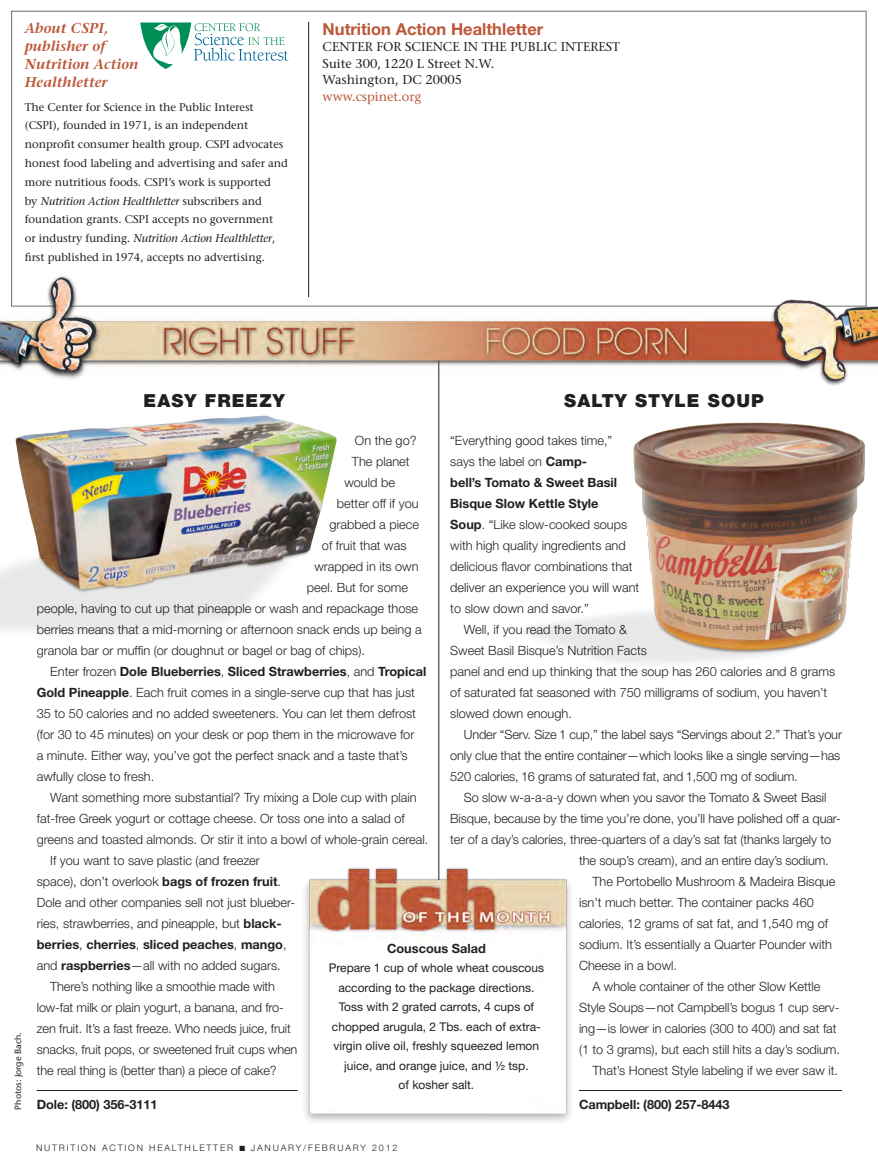
<style>
.page{position:relative;width:878px;height:1175px;background:#fff}
.page>*{position:absolute;margin:0;border:0;box-sizing:border-box;transform-origin:0 0}
._16_Heads{font:900 18px "Helvetica Neue LT Std";letter-spacing:.06em;color:#231f20}
._16_NAH_address_head{font:700 16.5px "Helvetica Neue LT Std";color:#bc5738}
._16_About_box_ital{font:italic 600 14.25px/18px "Stone Serif Std";color:#bc5738}
._16_Text_2{font:300 12.75px/21px "Helvetica Neue LT Std";color:#231f20}
._16_Text_1{font:300 12.75px/21px "Helvetica Neue LT Std";color:#231f20}
._16_Address{font:500 12.75px "Stone Serif Std";color:#231f20}
._16_Phone_number{font:700 12.75px "Helvetica Neue LT Std";letter-spacing:-.005em;color:#231f20}
._16_CSPI{font:500 12.75px "Stone Serif Std";color:#231f20}
._16_Address-2{font:500 12.75px "Stone Serif Std";color:#bc5738}
._16_Dish_title{font:700 12.75px "Helvetica Neue LT Std";color:#231f20}
._16_Dish_text{font:12px/19.5px "Helvetica Neue LT Std";color:#231f20;text-align:center}
._16_About_text{font:500 11.25px/18.8px "Stone Serif Std";letter-spacing:-.005em;color:#231f20}
.t1{font:300 9px "Helvetica Neue LT Std";letter-spacing:.2em;color:#231f20}
._16_Photo_credit{font:500 9px "Stone Sans Std";color:#231f20}
.s1{font-style:italic}
.s2{font-weight:700}
</style>
<div class="page">
<hr style="left:438px;top:343px;width:1px;height:572px;background:#231f20">
<svg style="left:140px;top:22px;width:148px;height:47px"></svg>
<hr style="left:308px;top:22px;width:1px;height:275px;background:#231f20">
<img style="left:0;top:276px;width:878px;height:118px">
<hr style="left:37px;top:1090px;width:260px;height:1px;background:#231f20">
<hr style="left:579px;top:1090px;width:263px;height:1px;background:#231f20">
<img style="left:297px;top:862px;width:274px;height:260px">
<img style="left:524px;top:422px;width:342px;height:242px">
<img style="left:0;top:415px;width:337px;height:220px">
<p class="_16_About_box_ital" style="left:25px;top:20px;width:115px">About CSPI, publisher of<br>Nutrition Action<br>Healthletter</p>
<p class="_16_About_text" style="left:25px;top:97px;width:265px">The Center for Science in the Public Interest (CSPI), founded in 1971, is an independent nonprofit consumer health group. CSPI advocates honest food labeling and advertising and safer and more nutritious foods. CSPI’s work is supported<br>by <span class="s1">Nutrition Action Healthletter</span> subscribers and foundation grants. CSPI accepts no government<br>or industry funding. <span class="s1">Nutrition Action Healthletter</span>, first published in 1974, accepts no advertising.</p>
<p class="_16_NAH_address_head" style="left:322px;top:19px;width:222px">Nutrition Action Healthletter</p>
<p class="_16_CSPI" style="left:322px;top:39px;width:299px">CENTER FOR SCIENCE IN THE PUBLIC INTEREST</p>
<p class="_16_Address" style="left:322px;top:56px;width:173px">Suite 300, 1220 L Street N.W.</p>
<p class="_16_Address" style="left:322px;top:72px;width:141px">Washington, DC 20005</p>
<p class="_16_Address-2" style="left:322px;top:89px;width:100px">www.cspinet.org</p>
<p class="_16_Photo_credit" style="left:13px;top:1109px;width:79px;rotate:-90deg">Photos: Jorge Bach.</p>
<p class="_16_Heads" style="left:144px;top:389px;width:143px">EASY FREEZY</p>
<p class="_16_Heads" style="left:564px;top:389px;width:201px">SALTY STYLE SOUP</p>
<p class="_16_Text_1" style="left:355px;top:429px;width:63px">On the go?</p>
<p class="_16_Text_1" style="left:352px;top:450px;width:59px">The planet</p>
<p class="_16_Text_1" style="left:344px;top:471px;width:52px">would be</p>
<p class="_16_Text_1" style="left:337px;top:492px;width:83px">better off if you</p>
<p class="_16_Text_1" style="left:329px;top:513px;width:91px">grabbed a piece</p>
<p class="_16_Text_1" style="left:322px;top:534px;width:86px">of fruit that was</p>
<p class="_16_Text_1" style="left:314px;top:555px;width:106px">wrapped in its own</p>
<p class="_16_Text_1" style="left:307px;top:576px;width:103px">peel. But for some</p>
<p class="_16_Text_1" style="left:37px;top:597px;width:383px">people, having to cut up that pineapple or wash and repackage those</p>
<p class="_16_Text_1" style="left:37px;top:618px;width:386px">berries means that a mid-morning or afternoon snack ends up being a</p>
<p class="_16_Text_1" style="left:37px;top:639px;width:330px">granola bar or muffin (or doughnut or bagel or bag of chips).</p>
<p class="_16_Text_2" style="left:37px;top:660px;width:391px;text-indent:14px">Enter frozen <span class="s2">Dole Blueberries</span>, <span class="s2">Sliced Strawberries</span>, and <span class="s2">Tropical Gold Pineapple</span>. Each fruit comes in a single-serve cup that has just 35 to 50 calories and no added sweeteners. You can let them defrost (for 30 to 45 minutes) on your desk or pop them in the microwave for<br>a minute. Either way, you’ve got the perfect snack and a taste that’s awfully close to fresh.</p>
<p class="_16_Text_2" style="left:37px;top:786px;width:393px;text-indent:14px">Want something more substantial? Try mixing a Dole cup with plain fat-free Greek yogurt or cottage cheese. Or toss one into a salad of greens and toasted almonds. Or stir it into a bowl of whole-grain cereal.</p>
<p class="_16_Text_2" style="left:37px;top:849px;width:260px;text-indent:14px">If you want to save plastic (and freezer space), don’t overlook <span class="s2">bags of frozen fruit</span>.<br>Dole and other companies sell not just blueber&shy;ries, strawberries, and pineapple, but <span class="s2">black&shy;berries</span>, <span class="s2">cherries</span>, <span class="s2">sliced peaches</span>, <span class="s2">mango</span>, and <span class="s2">raspberries</span>—all with no added sugars.</p>
<p class="_16_Text_2" style="left:37px;top:975px;width:262px;text-indent:14px">There’s nothing like a smoothie made with low-fat milk or plain yogurt, a banana, and fro&shy;zen fruit. It’s a fast freeze. Who needs juice, fruit snacks, fruit pops, or sweetened fruit cups when the real thing is (better than) a piece of cake?</p>
<p class="_16_Phone_number" style="left:37px;top:1096px;width:122px">Dole: (800) 356-3111</p>
<p class="_16_Text_1" style="left:450px;top:429px;width:190px">“Everything good takes time,” says the label on <span class="s2">Camp-<br>bell’s Tomato &amp; Sweet Basil<br>Bisque Slow Kettle Style<br>Soup</span>. “Like slow-cooked soups with high quality ingredients and delicious flavor combinations that deliver an experience you will want to slow down and savor.”</p>
<p class="_16_Text_2" style="left:450px;top:618px;width:386px;text-indent:14px">Well, if you read the Tomato &amp;<br>Sweet Basil Bisque’s Nutrition Facts<br>panel and end up thinking that the soup has 260 calories and 8 grams of saturated fat seasoned with 750 milligrams of sodium, you haven’t slowed down enough.</p>
<p class="_16_Text_2" style="left:450px;top:723px;width:393px;text-indent:14px">Under “Serv. Size 1 cup,” the label says “Servings about 2.” That’s your only clue that the entire container—which looks like a single serving—has<br>520 calories, 16 grams of saturated fat, and 1,500 mg of sodium.</p>
<p class="_16_Text_2" style="left:464px;top:786px;width:364px">So slow w-a-a-a-y down when you savor the Tomato &amp; Sweet Basil</p>
<p class="_16_Text_2" style="left:450px;top:807px;width:392px">Bisque, because by the time you’re done, you’ll have polished off a quar-</p>
<p class="_16_Text_2" style="left:450px;top:828px;width:382px">ter of a day’s calories, three-quarters of a day’s sat fat (thanks largely to</p>
<p class="_16_Text_2" style="left:579px;top:849px;width:251px">the soup’s cream), and an entire day’s sodium.</p>
<p class="_16_Text_2" style="left:579px;top:870px;width:258px;text-indent:14px">The Portobello Mushroom &amp; Madeira Bisque isn’t much better. The container packs 460 calories, 12 grams of sat fat, and 1,540 mg of sodium. It’s essentially a Quarter Pounder with Cheese in a bowl.</p>
<p class="_16_Text_2" style="left:579px;top:975px;width:262px;text-align:center">A whole container of the other Slow Kettle<br>Style Soups—not Campbell’s bogus 1 cup serv&shy;ing—is lower in calories (300 to 400) and sat fat (1 to 3 grams), but each still hits a day’s sodium.</p>
<p class="_16_Text_2" style="left:592px;top:1059px;width:247px">That’s Honest Style labeling if we ever saw it.</p>
<p class="_16_Phone_number" style="left:579px;top:1096px;width:152px">Campbell: (800) 257-8443</p>
<p class="_16_Dish_title" style="left:387px;top:940px;width:100px">Couscous Salad</p>
<p class="_16_Dish_text" style="left:329px;top:958px;width:217px">Prepare 1 cup of whole wheat couscous according to the package directions.<br>Toss with 2 grated carrots, 4 cups of chopped arugula, 2 Tbs. each of extra&shy;virgin olive oil, freshly squeezed lemon juice, and orange juice, and ½ tsp.<br>of kosher salt.</p>
<p class="t1" style="left:36px;top:1141px;width:363px">NUTRITION ACTION HEALTHLETTER ■ JANUARY/FEBRUARY 2012</p>
</div>
